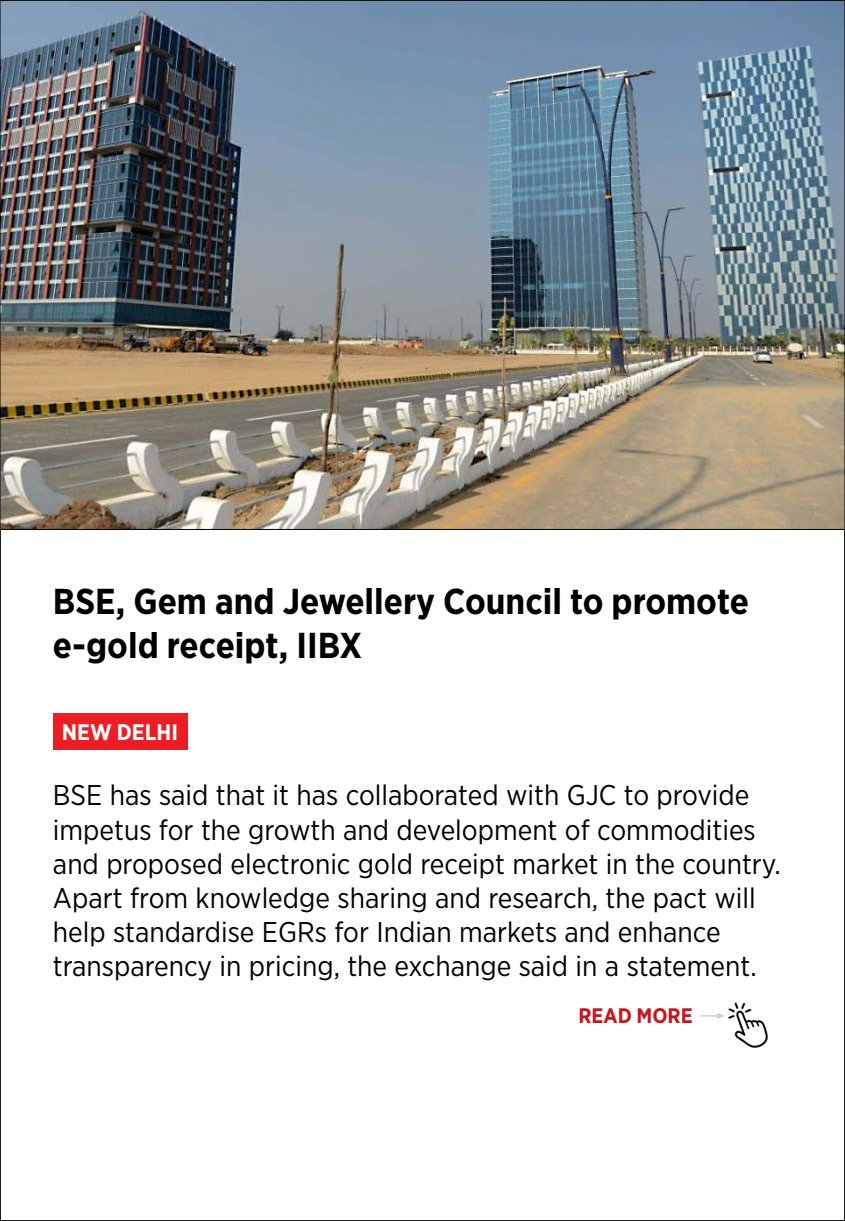
<style>
.page{position:relative;width:845px;height:1221px;background:#fff}
.page>*{position:absolute;margin:0;border:0;box-sizing:border-box;transform-origin:0 0}
.t1{font:700 36px/43.2px "Gotham Narrow";color:#000}
.t2{font:28.5px/34.2px "Gotham Narrow";color:#000}
.t3{font:700 22.5px "Gotham Narrow";color:#fff}
.t4{font:700 21px "Gotham Narrow";color:#c4161c}
</style>
<div class="page">
<img style="left:717px;top:1002px;width:51px;height:46px">
<svg style="left:701px;top:1013px;width:23px;height:5px"></svg>
<div style="left:53px;top:713px;width:134px;height:36px;background:#ed1d24"></div>
<img style="left:2px;top:2px;width:840px;height:526px">
<p class="t1" style="left:53px;top:580px;width:697px">BSE, Gem and Jewellery Council to promote e-gold receipt, IIBX</p>
<p class="t3" style="left:62px;top:717px;width:118px">NEW DELHI</p>
<p class="t2" style="left:53px;top:777px;width:729px">BSE has said that it has collaborated with GJC to provide impetus for the growth and development of commodities and proposed electronic gold receipt market in the country.<br>Apart from knowledge sharing and research, the pact will help standardise EGRs for Indian markets and enhance transparency in pricing, the exchange said in a statement.</p>
<p class="t4" style="left:578px;top:1002px;width:116px">READ MORE</p>
</div>
